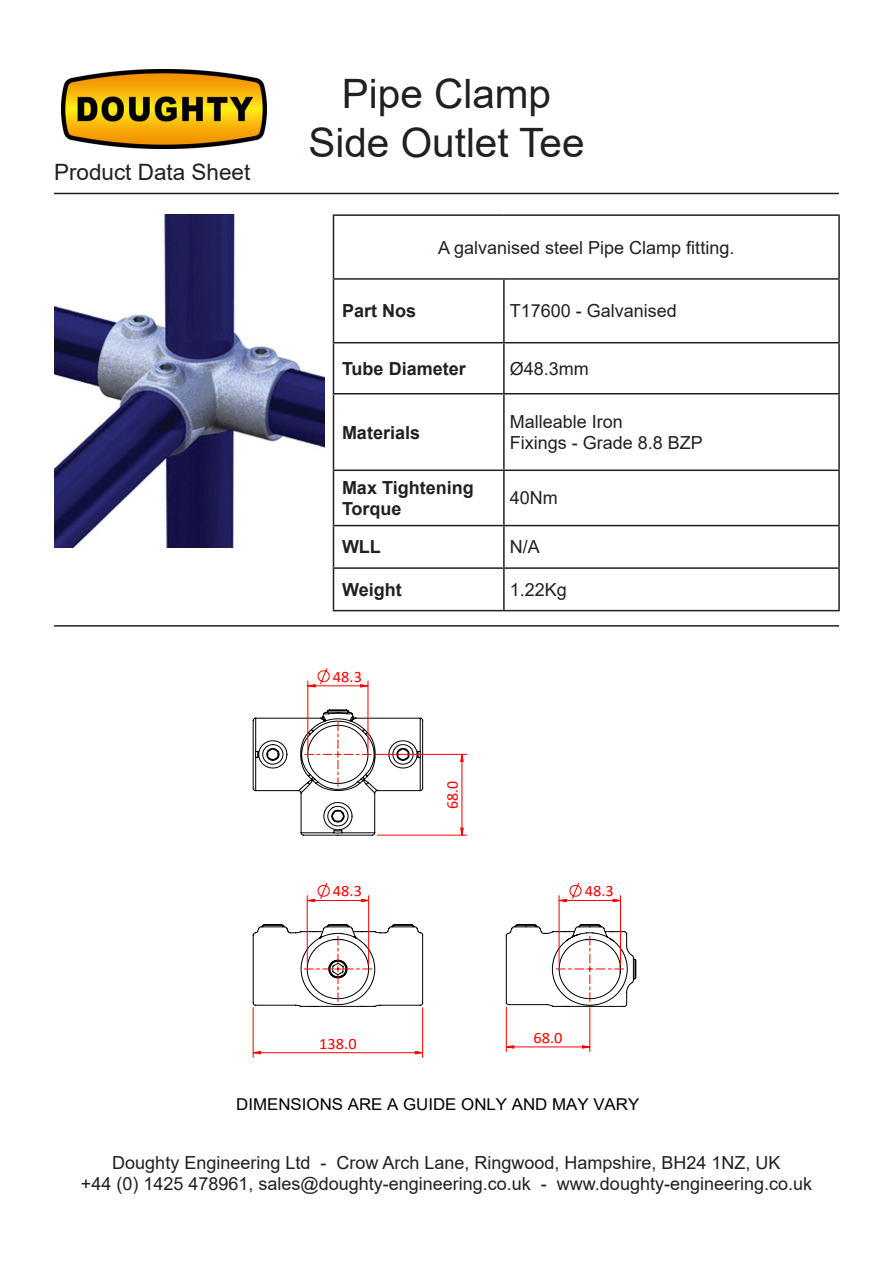
<style>
.page{position:relative;width:893px;height:1263px;background:#fff}
.page>*{position:absolute;margin:0;border:0;box-sizing:border-box;transform-origin:0 0}
.t1{font:40.5px "Arial";color:#231f20}
.t2{font:22.5px "Arial";color:#231f20}
.t3{font:18px "Arial";color:#231f20}
.t4{font:700 18px/21.6px "Arial";color:#231f20}
.t5{font:16.35px "Arial";color:#000}
.t6{font:16.35px "Calibri";color:#f00}
.t7{font:15.9px "Calibri";color:#f00}
</style>
<div class="page">
<img style="left:62px;top:70px;width:205px;height:79px">
<hr style="left:54px;top:193px;width:785px;height:1px;background:#231f20">
<hr style="left:54px;top:625px;width:785px;height:2px;background:#231f20">
<img style="left:54px;top:215px;width:270px;height:333px">
<hr style="left:333px;top:214px;width:171px;height:2px;background:#231f20">
<hr style="left:333px;top:216px;width:1px;height:62px;background:#231f20">
<hr style="left:504px;top:214px;width:336px;height:2px;background:#231f20">
<hr style="left:838px;top:216px;width:2px;height:62px;background:#231f20">
<hr style="left:333px;top:278px;width:171px;height:2px;background:#231f20">
<hr style="left:333px;top:280px;width:1px;height:62px;background:#231f20">
<hr style="left:504px;top:278px;width:336px;height:2px;background:#231f20">
<hr style="left:503px;top:280px;width:2px;height:62px;background:#231f20">
<hr style="left:838px;top:280px;width:2px;height:62px;background:#231f20">
<hr style="left:333px;top:342px;width:171px;height:1px;background:#231f20">
<hr style="left:333px;top:343px;width:1px;height:50px;background:#231f20">
<hr style="left:504px;top:342px;width:336px;height:1px;background:#231f20">
<hr style="left:503px;top:343px;width:2px;height:50px;background:#231f20">
<hr style="left:838px;top:343px;width:2px;height:50px;background:#231f20">
<hr style="left:333px;top:393px;width:171px;height:1px;background:#231f20">
<hr style="left:333px;top:394px;width:1px;height:75px;background:#231f20">
<hr style="left:504px;top:393px;width:336px;height:1px;background:#231f20">
<hr style="left:503px;top:394px;width:2px;height:75px;background:#231f20">
<hr style="left:838px;top:394px;width:2px;height:75px;background:#231f20">
<hr style="left:333px;top:469px;width:171px;height:2px;background:#231f20">
<hr style="left:333px;top:471px;width:1px;height:54px;background:#231f20">
<hr style="left:504px;top:469px;width:336px;height:2px;background:#231f20">
<hr style="left:503px;top:471px;width:2px;height:54px;background:#231f20">
<hr style="left:838px;top:471px;width:2px;height:54px;background:#231f20">
<hr style="left:333px;top:525px;width:171px;height:1px;background:#231f20">
<hr style="left:333px;top:526px;width:1px;height:41px;background:#231f20">
<hr style="left:504px;top:525px;width:336px;height:1px;background:#231f20">
<hr style="left:503px;top:526px;width:2px;height:41px;background:#231f20">
<hr style="left:838px;top:526px;width:2px;height:41px;background:#231f20">
<hr style="left:333px;top:567px;width:171px;height:2px;background:#231f20">
<hr style="left:333px;top:569px;width:1px;height:41px;background:#231f20">
<hr style="left:504px;top:567px;width:336px;height:2px;background:#231f20">
<hr style="left:503px;top:569px;width:2px;height:41px;background:#231f20">
<hr style="left:838px;top:569px;width:2px;height:41px;background:#231f20">
<hr style="left:333px;top:610px;width:171px;height:1px;background:#231f20">
<hr style="left:504px;top:610px;width:336px;height:1px;background:#231f20">
<svg style="left:318px;top:668px;width:12px;height:16px"></svg>
<svg style="left:620px;top:931px;width:17px;height:76px"></svg>
<hr style="left:180px;top:1186px;width:533px;height:1px;background:#c0c0c0">
<hr style="left:180px;top:643px;width:1px;height:496px;background:#c0c0c0">
<hr style="left:180px;top:643px;width:533px;height:1px;background:#c0c0c0">
<hr style="left:741px;top:643px;width:1px;height:496px;background:#c0c0c0">
<hr style="left:253px;top:1008px;width:1px;height:49px;background:#f00">
<hr style="left:422px;top:1008px;width:1px;height:49px;background:#f00">
<hr style="left:308px;top:681px;width:1px;height:69px;background:#f00">
<hr style="left:368px;top:681px;width:1px;height:69px;background:#f00">
<hr style="left:620px;top:896px;width:1px;height:68px;background:#f00">
<svg style="left:253px;top:685px;width:367px;height:369px"></svg>
<svg style="left:460px;top:754px;width:4px;height:82px"></svg>
<p class="t2" style="left:54px;top:157px;width:198px">Product Data Sheet</p>
<p class="t1" style="left:342px;top:66px;width:211px">Pipe Clamp</p>
<p class="t1" style="left:308px;top:115px;width:278px">Side Outlet Tee</p>
<p class="t3" style="left:438px;top:235px;width:298px">A galvanised steel Pipe Clamp fitting.</p>
<p class="t4" style="left:342px;top:300px;width:76px">Part Nos</p>
<p class="t3" style="left:510px;top:299px;width:169px">T17600 - Galvanised</p>
<p class="t4" style="left:342px;top:358px;width:125px">Tube Diameter</p>
<p class="t3" style="left:510px;top:356px;width:81px">Ø48.3mm</p>
<p class="t4" style="left:342px;top:422px;width:80px">Materials</p>
<p class="t3" style="left:510px;top:409px;width:115px">Malleable Iron</p>
<p class="t3" style="left:510px;top:431px;width:195px">Fixings - Grade 8.8 BZP</p>
<p class="t4" style="left:342px;top:477px;width:133px">Max Tightening<br>Torque</p>
<p class="t3" style="left:510px;top:486px;width:50px">40Nm</p>
<p class="t4" style="left:342px;top:536px;width:40px">WLL</p>
<p class="t3" style="left:510px;top:535px;width:32px">N/A</p>
<p class="t4" style="left:342px;top:579px;width:61px">Weight</p>
<p class="t3" style="left:510px;top:577px;width:59px">1.22Kg</p>
<p class="t7" style="left:333px;top:665px;width:31px">48.3</p>
<p class="t7" style="left:333px;top:880px;width:31px">48.3</p>
<p class="t7" style="left:319px;top:1032px;width:39px">138.0</p>
<p class="t6" style="left:441px;top:809px;width:30px;rotate:-90deg">68.0</p>
<p class="t7" style="left:585px;top:880px;width:31px">48.3</p>
<p class="t7" style="left:534px;top:1026px;width:31px">68.0</p>
<p class="t5" style="left:236px;top:1093px;width:405px">DIMENSIONS ARE A GUIDE ONLY AND MAY VARY</p>
<p class="t3" style="left:112px;top:1150px;width:670px">Doughty Engineering Ltd - Crow Arch Lane, Ringwood, Hampshire, BH24 1NZ, UK</p>
<p class="t3" style="left:81px;top:1171px;width:733px">+44 (0) 1425 478961, sales@doughty-engineering.co.uk - www.doughty-engineering.co.uk</p>
</div>
